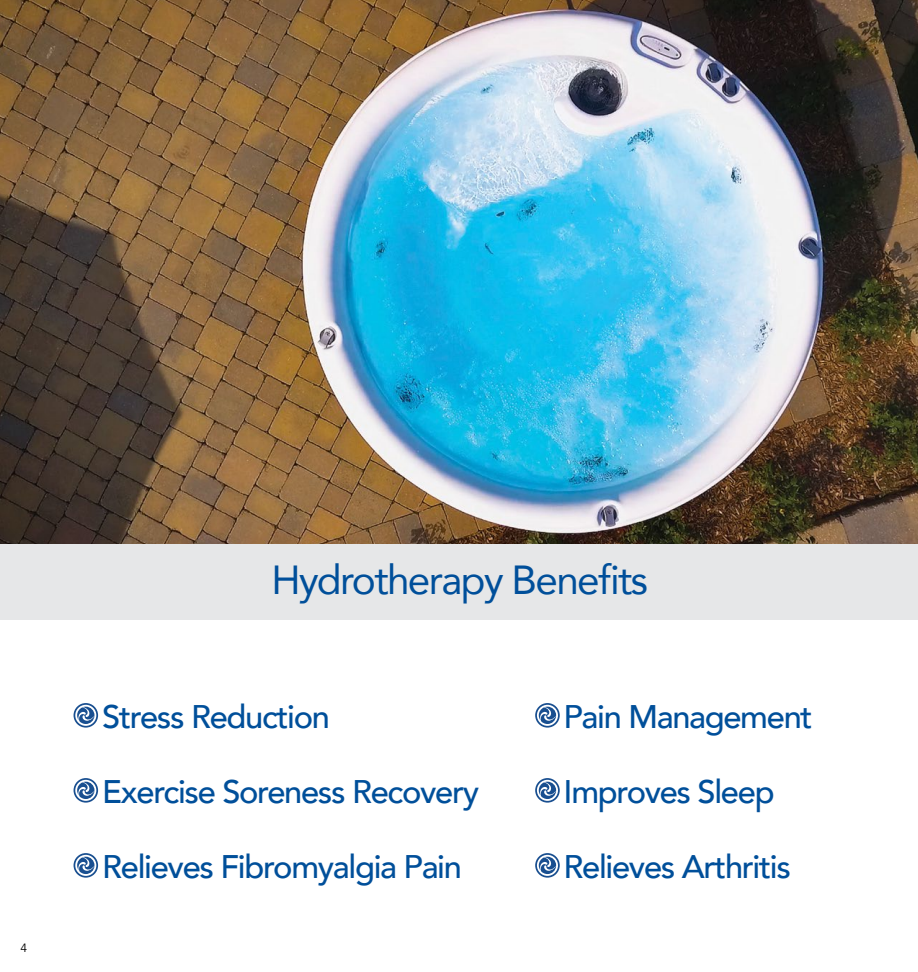
<style>
.page{position:relative;width:918px;height:972px;background:#fff}
.page>*{position:absolute;margin:0;border:0;box-sizing:border-box;transform-origin:0 0}
.t1{font:40.5px "Avenir";letter-spacing:-.04em;color:#004f9a}
.t2{font:500 32.7px "Avenir";letter-spacing:-.04em;color:#004f9a}
.t3{font:12px "Avenir";color:#000}
</style>
<div class="page">
<svg style="left:74px;top:703px;width:24px;height:25px"></svg>
<svg style="left:535px;top:703px;width:25px;height:25px"></svg>
<svg style="left:74px;top:778px;width:24px;height:25px"></svg>
<svg style="left:535px;top:778px;width:25px;height:25px"></svg>
<svg style="left:74px;top:853px;width:24px;height:25px"></svg>
<svg style="left:535px;top:853px;width:25px;height:25px"></svg>
<img style="left:0;top:0;width:918px;height:544px">
<div style="left:0;top:544px;width:918px;height:76px;background:#e6e7e8"></div>
<p class="t3" style="left:21px;top:941px;width:8px">4</p>
<p class="t1" style="left:271px;top:547px;width:378px">Hydrotherapy Benefits</p>
<p class="t2" style="left:102px;top:688px;width:229px">Stress Reduction</p>
<p class="t2" style="left:564px;top:688px;width:251px">Pain Management</p>
<p class="t2" style="left:102px;top:763px;width:378px">Exercise Soreness Recovery</p>
<p class="t2" style="left:564px;top:763px;width:213px">Improves Sleep</p>
<p class="t2" style="left:102px;top:838px;width:361px">Relieves Fibromyalgia Pain</p>
<p class="t2" style="left:564px;top:838px;width:229px">Relieves Arthritis</p>
</div>
